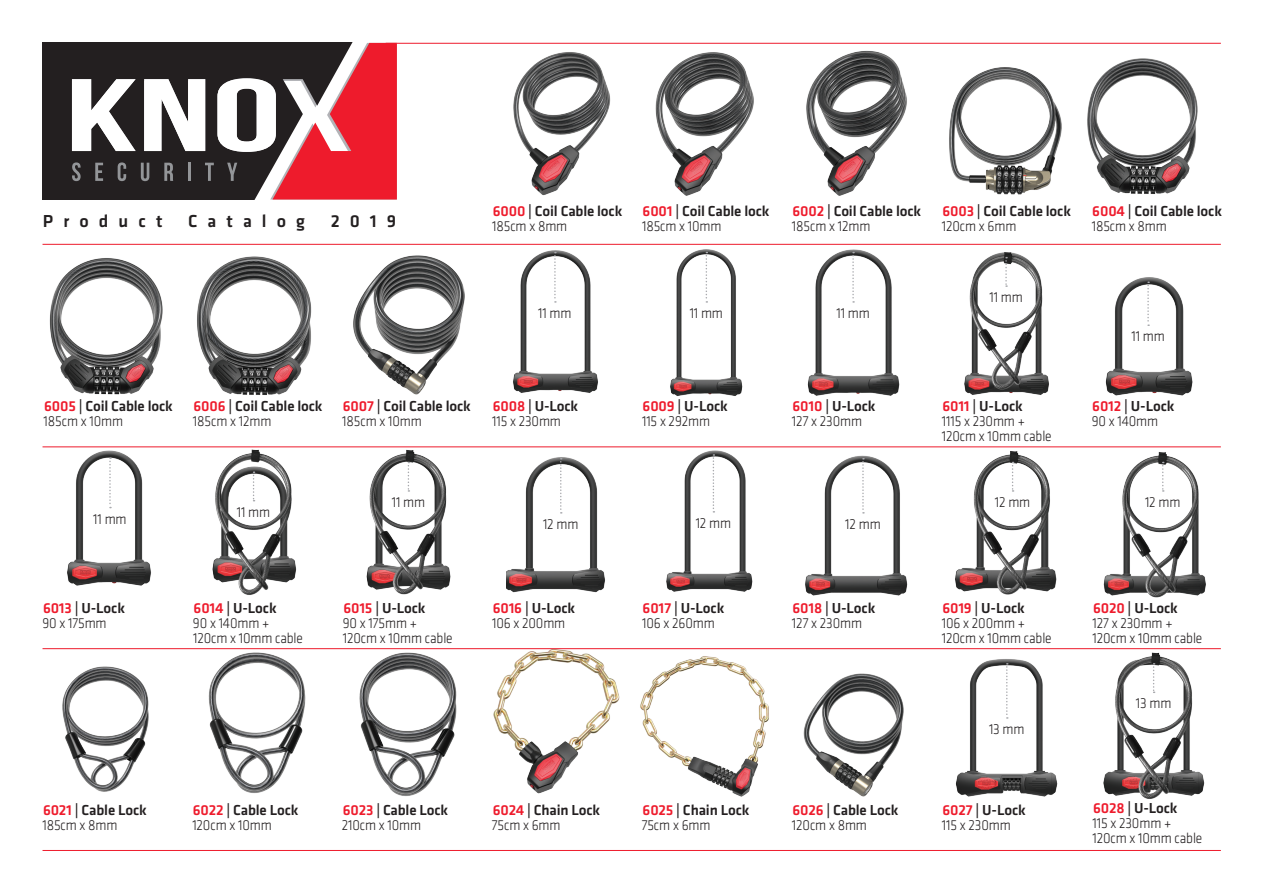
<style>
.page{position:relative;width:1263px;height:893px;background:#fff}
.page>*{position:absolute;margin:0;border:0;box-sizing:border-box;transform-origin:0 0}
.t1{font:500 18px "Klavika";letter-spacing:.56em;color:#231f20}
.t2{font:300 15px/15px "Klavika";letter-spacing:-.01em;color:#231f20;scale:.9 1}
.t3{font:500 15px/15px "Klavika";letter-spacing:-.01em;color:#231f20}
.s1{color:#ee1b2c}
.s2{font-weight:300}
.s3{font-weight:500;color:#ee1b2c}
.s4{font-weight:500}
</style>
<div class="page">
<img style="left:513px;top:52px;width:98px;height:144px">
<img style="left:655px;top:52px;width:99px;height:144px">
<img style="left:806px;top:50px;width:101px;height:146px">
<img style="left:949px;top:67px;width:113px;height:128px">
<img style="left:1087px;top:58px;width:111px;height:136px">
<img style="left:49px;top:258px;width:114px;height:137px">
<img style="left:197px;top:256px;width:115px;height:139px">
<img style="left:353px;top:255px;width:112px;height:140px">
<img style="left:513px;top:250px;width:85px;height:143px">
<img style="left:670px;top:249px;width:73px;height:147px">
<img style="left:807px;top:249px;width:93px;height:147px">
<img style="left:964px;top:252px;width:85px;height:143px">
<img style="left:1105px;top:277px;width:88px;height:119px">
<img style="left:58px;top:447px;width:103px;height:139px">
<img style="left:212px;top:449px;width:85px;height:146px">
<img style="left:359px;top:447px;width:98px;height:148px">
<img style="left:507px;top:457px;width:98px;height:136px">
<img style="left:659px;top:447px;width:100px;height:145px">
<img style="left:805px;top:455px;width:103px;height:141px">
<img style="left:955px;top:451px;width:102px;height:144px">
<img style="left:1103px;top:452px;width:103px;height:146px">
<img style="left:62px;top:666px;width:87px;height:126px">
<img style="left:201px;top:649px;width:114px;height:144px">
<img style="left:351px;top:649px;width:115px;height:147px">
<img style="left:489px;top:649px;width:134px;height:145px">
<img style="left:640px;top:656px;width:129px;height:141px">
<img style="left:803px;top:673px;width:101px;height:124px">
<img style="left:956px;top:659px;width:102px;height:138px">
<img style="left:1103px;top:652px;width:102px;height:147px">
<hr style="left:43px;top:850px;width:1178px;height:1px;background:#ee1b2c">
<hr style="left:43px;top:648px;width:1178px;height:1px;background:#ee1b2c">
<hr style="left:43px;top:446px;width:1178px;height:1px;background:#ee1b2c">
<hr style="left:43px;top:244px;width:1178px;height:1px;background:#ee1b2c">
<hr style="left:386px;top:43px;width:835px;height:1px;background:#ee1b2c">
<div style="left:43px;top:43px;width:29px;height:157px;background:#231f20"></div>
<svg style="left:72px;top:43px;width:325px;height:157px"></svg>
<svg style="left:554px;top:252px;width:2px;height:51px"></svg>
<svg style="left:706px;top:252px;width:1px;height:51px"></svg>
<svg style="left:1147px;top:282px;width:2px;height:44px"></svg>
<svg style="left:1005px;top:257px;width:2px;height:30px"></svg>
<svg style="left:852px;top:252px;width:2px;height:51px"></svg>
<svg style="left:109px;top:457px;width:2px;height:51px"></svg>
<svg style="left:560px;top:458px;width:2px;height:56px"></svg>
<svg style="left:862px;top:458px;width:2px;height:56px"></svg>
<svg style="left:713px;top:454px;width:1px;height:59px"></svg>
<svg style="left:253px;top:471px;width:2px;height:30px"></svg>
<svg style="left:408px;top:462px;width:1px;height:30px"></svg>
<svg style="left:1012px;top:462px;width:1px;height:30px"></svg>
<svg style="left:1162px;top:462px;width:2px;height:30px"></svg>
<svg style="left:1153px;top:663px;width:1px;height:30px"></svg>
<svg style="left:1006px;top:663px;width:2px;height:56px"></svg>
<p class="t1" style="left:43px;top:211px;width:121px">Product</p>
<p class="t1" style="left:188px;top:211px;width:118px">Catalog</p>
<p class="t1" style="left:331px;top:211px;width:67px">2019</p>
<p class="t3" style="left:493px;top:204px;width:131px"><span class="s1">6000</span> | Coil Cable lock</p>
<p class="t2" style="left:492px;top:219px;width:85px">185cm 8x mm</p>
<p class="t3" style="left:642px;top:204px;width:129px"><span class="s1">6001</span> | Coil Cable lock<br><span class="s2">185cm 10x mm</span></p>
<p class="t3" style="left:792px;top:204px;width:131px"><span class="s1">6002</span> | Coil Cable lock<br><span class="s2">185cm 12x mm</span></p>
<p class="t3" style="left:942px;top:204px;width:131px"><span class="s1">6003</span> | Coil Cable lock<br><span class="s2">120cm 6x mm</span></p>
<p class="t3" style="left:1092px;top:204px;width:132px"><span class="s1">6004</span> | Coil Cable lock<br><span class="s2">185cm 8x mm</span></p>
<p class="t2" style="left:538px;top:306px;width:39px">11 mm</p>
<p class="t2" style="left:690px;top:306px;width:39px">11 mm</p>
<p class="t2" style="left:836px;top:306px;width:39px">11 mm</p>
<p class="t2" style="left:989px;top:290px;width:39px">11 mm</p>
<p class="t2" style="left:1131px;top:329px;width:39px">11 mm</p>
<p class="t3" style="left:44px;top:399px;width:131px"><span class="s1">6005</span> | Coil Cable lock<br><span class="s2">185cm 10x mm</span></p>
<p class="t3" style="left:193px;top:399px;width:131px"><span class="s1">6006</span> | Coil Cable lock<br><span class="s2">185cm 12x mm</span></p>
<p class="t3" style="left:342px;top:399px;width:130px"><span class="s1">6007</span> | Coil Cable lock<br><span class="s2">185cm 10x mm</span></p>
<p class="t2" style="left:492px;top:399px;width:97px"><span class="s3">6008</span> <span class="s4">| U-Lock<br></span>115 x 230mm</p>
<p class="t2" style="left:642px;top:399px;width:97px"><span class="s3">6009</span> <span class="s4">| U-Lock<br></span>115 x 292mm</p>
<p class="t2" style="left:792px;top:399px;width:94px"><span class="s3">6010</span> <span class="s4">| U-Lock<br></span>127 x 230mm</p>
<p class="t2" style="left:1092px;top:399px;width:93px"><span class="s3">6012</span> <span class="s4">| U-Lock<br></span>90 x 140mm</p>
<p class="t2" style="left:942px;top:399px;width:124px"><span class="s3">6011</span> <span class="s4">| U-Lock<br></span>1115 x 230mm +<br>120cm 10x mm cable</p>
<p class="t2" style="left:93px;top:511px;width:39px">11 mm</p>
<p class="t2" style="left:42px;top:601px;width:93px"><span class="s3">6013</span> <span class="s4">| U-Lock<br></span>90 x 175mm</p>
<p class="t2" style="left:237px;top:504px;width:39px">11 mm</p>
<p class="t2" style="left:392px;top:495px;width:39px">11 mm</p>
<p class="t2" style="left:543px;top:517px;width:41px">12 mm</p>
<p class="t2" style="left:696px;top:516px;width:41px">12 mm</p>
<p class="t2" style="left:845px;top:517px;width:41px">12 mm</p>
<p class="t2" style="left:995px;top:495px;width:41px">12 mm</p>
<p class="t2" style="left:1145px;top:495px;width:41px">12 mm</p>
<p class="t2" style="left:193px;top:601px;width:124px"><span class="s3">6014</span> <span class="s4">| U-Lock<br></span>90 x 140mm +<br>120cm 10x mm cable</p>
<p class="t2" style="left:343px;top:601px;width:124px"><span class="s3">6015</span> <span class="s4">| U-Lock<br></span>90 x 175mm +<br>120cm 10x mm cable</p>
<p class="t2" style="left:492px;top:601px;width:94px"><span class="s3">6016</span> <span class="s4">| U-Lock<br></span>106 x 200mm</p>
<p class="t2" style="left:642px;top:601px;width:93px"><span class="s3">6017</span> <span class="s4">| U-Lock<br></span>106 x 260mm</p>
<p class="t2" style="left:792px;top:601px;width:94px"><span class="s3">6018</span> <span class="s4">| U-Lock<br></span>127 x 230mm</p>
<p class="t2" style="left:942px;top:601px;width:124px"><span class="s3">6019</span> <span class="s4">| U-Lock<br></span>106 x 200mm +<br>120cm 10x mm cable</p>
<p class="t2" style="left:1092px;top:601px;width:124px"><span class="s3">6020</span> <span class="s4">| U-Lock<br></span>127 x 230mm +<br>120cm 10x mm cable</p>
<p class="t2" style="left:989px;top:722px;width:41px">13 mm</p>
<p class="t2" style="left:1136px;top:696px;width:41px">13 mm</p>
<p class="t3" style="left:42px;top:803px;width:106px"><span class="s1">6021</span> | Cable Lock<br><span class="s2">185cm 8x mm</span></p>
<p class="t3" style="left:192px;top:803px;width:108px"><span class="s1">6022</span> | Cable Lock<br><span class="s2">120cm 10x mm</span></p>
<p class="t3" style="left:342px;top:803px;width:108px"><span class="s1">6023</span> | Cable Lock<br><span class="s2">210cm 10x mm</span></p>
<p class="t3" style="left:492px;top:803px;width:110px"><span class="s1">6024</span> | Chain Lock<br><span class="s2">75cm 6x mm</span></p>
<p class="t2" style="left:942px;top:803px;width:95px"><span class="s3">6027</span> <span class="s4">| U-Lock<br></span>115 x 230mm</p>
<p class="t3" style="left:642px;top:803px;width:109px"><span class="s1">6025</span> | Chain Lock<br><span class="s2">75cm 6x mm</span></p>
<p class="t3" style="left:792px;top:803px;width:108px"><span class="s1">6026</span> | Cable Lock<br><span class="s2">120cm 8x mm</span></p>
<p class="t2" style="left:1092px;top:801px;width:124px"><span class="s3">6028</span> <span class="s4">| U-Lock<br></span>115 x 230mm +<br>120cm 10x mm cable</p>
</div>
